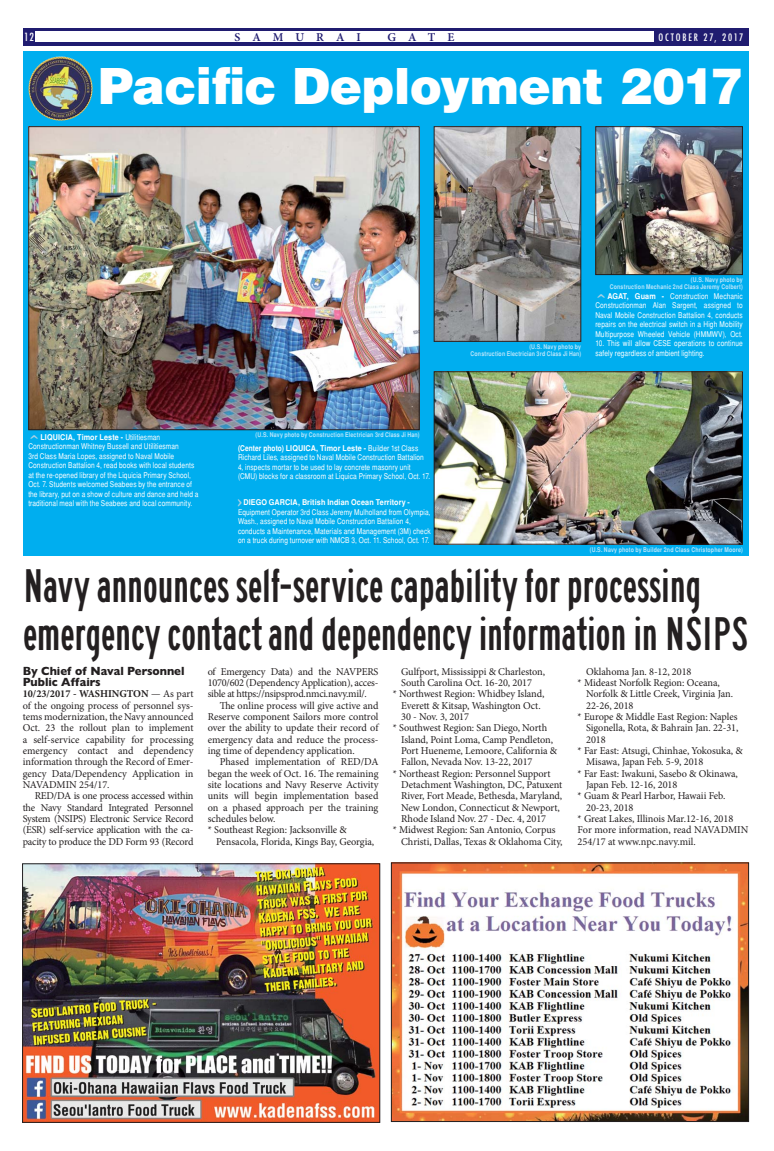
<style>
.page{position:relative;width:774px;height:1151px;background:#fff}
.page>*{position:absolute;margin:0;border:0;box-sizing:border-box;transform-origin:0 0}
.t1{font:900 50px "Helvetica";letter-spacing:-.01em;color:#fff}
.t2{font:49px/48px "Roadgeek 2005 Series B";letter-spacing:-.01em;color:#231f20}
.t3{font:700 12px/11.3px "Gill Sans";color:#231f20;scale:.95 1}
.t4{font:600 12px "Minion Pro";letter-spacing:1em;color:#201c70}
.t5{font:500 condensed 11px "Futura";color:#fff}
.t6{font:10.5px/11.3px "Minion Pro";letter-spacing:-.005em;color:#231f20;text-align:justify}
.t7{font:500 condensed 10px "Futura";letter-spacing:.18em;color:#fff}
.t8{font:condensed 8px/9.5px "Helvetica";letter-spacing:.015em;color:#fff}
.t9{font:700 8px "Helvetica";letter-spacing:.015em;color:#fff;scale:.9 1}
.t10{font:8px "OCRA Std";color:#a8d0e4;scale:2 1}
.t11{font:700 condensed 6.5px/7px "Helvetica";letter-spacing:.02em;color:#b9e5fb;text-align:right}
.s1{font-family:"OCRA Std";font-stretch:normal;color:#a8d0e4}
.s2{font-weight:700;font-stretch:normal}
.s3{font-weight:700}
</style>
<div class="page">
<div style="left:23px;top:51px;width:725px;height:505px;background:#00aeef"></div>
<div style="left:23px;top:28px;width:725px;height:17px;background:#201c70"></div>
<div style="left:35px;top:32px;width:618px;height:10px;background:#fff"></div>
<img style="left:436px;top:373px;width:305px;height:170px">
<div style="left:434px;top:371px;width:309px;height:174px;border:1px solid #231f20"></div>
<img style="left:30px;top:128px;width:388px;height:300px">
<div style="left:28px;top:126px;width:392px;height:304px;border:1px solid #231f20"></div>
<img style="left:597px;top:128px;width:144px;height:145px">
<div style="left:595px;top:126px;width:148px;height:149px;border:1px solid #231f20"></div>
<img style="left:436px;top:128px;width:143px;height:212px">
<div style="left:434px;top:126px;width:147px;height:216px;border:1px solid #231f20"></div>
<img style="left:28px;top:56px;width:65px;height:65px">
<img style="left:393px;top:865px;width:354px;height:255px">
<div style="left:391px;top:863px;width:358px;height:259px;border:1px solid #231f20"></div>
<img style="left:24px;top:865px;width:354px;height:256px">
<div style="left:22px;top:863px;width:358px;height:260px;border:1px solid #231f20"></div>
<p class="t5" style="left:24px;top:31px;width:11px">12</p>
<p class="t4" style="left:234px;top:30px;width:128px">SAMURAI</p>
<p class="t4" style="left:388px;top:30px;width:68px">GATE</p>
<p class="t7" style="left:658px;top:31px;width:86px">OCTOBER 27, 2017</p>
<h1 class="t1" style="left:98px;top:58px;width:646px">Pacific Deployment 2017</h1>
<p class="t11" style="left:256px;top:432px;width:165px">(U.S. Navy photo by Construction Electrician 3rd Class Ji Han)</p>
<p class="t8" style="left:28px;top:432px;width:172px"><span class="s1">^</span><span class="s2">LIQUICIA, Timor Leste -</span> Utilitiesman Constructionman Whitney Bussell and Utilitiesman<br>3rd Class Maria Lopes, assigned to Naval Mobile Construction Battalion 4, read books with local students at the re-opened library of the Liquicia Primary School, Oct. 7. Students welcomed Seabees by the entrance of the library, put on a show of culture and dance and held a traditional meal with the Seabees and local community.</p>
<p class="t8" style="left:238px;top:443px;width:194px"><span class="s3">(Center photo)</span> <span class="s2">LIQUICA, Timor Leste -</span> Builder 1st Class Richard Liles, assigned to Naval Mobile Construction Battalion 4, inspects mortar to be used to lay concrete masonry unit (CMU) blocks for a classroom at Liquica Primary School, Oct. 17.</p>
<p class="t10" style="left:244px;top:497px;width:7px;rotate:90deg">^</p>
<p class="t9" style="left:243px;top:498px;width:186px">DIEGO GARCIA, British Indian Ocean Territory -</p>
<p class="t8" style="left:238px;top:507px;width:194px">Equipment Operator 3rd Class Jeremy Mulholland from Olympia, Wash., assigned to Naval Mobile Construction Battalion 4, conducts a Maintenance, Materials and Management (3M) check on a truck during turnover with NMCB 3, Oct. 11. School, Oct. 17.</p>
<p class="t11" style="left:470px;top:344px;width:112px">(U.S. Navy photo by<br>Construction Electrician 3rd Class Ji Han)</p>
<p class="t11" style="left:610px;top:277px;width:134px">(U.S. Navy photo by<br>Construction Mechanic 2nd Class Jeremy Colbert)</p>
<p class="t8" style="left:595px;top:291px;width:149px;text-align:justify"><span class="s1">^</span><span class="s2">AGAT, Guam -</span> Construction Mechanic Constructionman Alan Sargent, assigned to Naval Mobile Construction Battalion 4, conducts repairs on the electrical switch in a High Mobility Multipurpose Wheeled Vehicle (HMMWV), Oct.</p>
<p class="t8" style="left:595px;top:339px;width:149px">10. This will allow CESE operations to continue safely regardless of ambient lighting.</p>
<p class="t11" style="left:590px;top:546px;width:154px">(U.S. Navy photo by Builder 2nd Class Christopher Moore)</p>
<h2 class="t2" style="left:23px;top:567px;width:727px">Navy announces self-service capability for processing emergency contact and dependency information in NSIPS</h2>
<p class="t3" style="left:23px;top:665px;width:172px">By Chief of Naval Personnel<br>Public Affairs</p>
<p class="t6" style="left:23px;top:689px;width:172px"><span class="s3">10/23/2017 - WASHINGTON</span> — As part of the ongoing process of personnel sys&shy;tems modernization, the Navy announced Oct. 23 the rollout plan to implement a self-service capability for processing emergency contact and dependency information through the Record of Emer&shy;gency Data/Dependency Application in NAVADMIN 254/17.</p>
<p class="t6" style="left:23px;top:791px;width:172px;text-indent:12px">RED/DA is one process accessed within the Navy Standard Integrated Personnel System (NSIPS) Electronic Service Record (ESR) self-service application with the ca&shy;pacity to produce the DD Form 93 (Record</p>
<p class="t6" style="left:208px;top:667px;width:172px">of Emergency Data) and the NAVPERS 1070/602 (Dependency Application), acces&shy;sible at https://nsipsprod.nmci.navy.mil/.</p>
<p class="t6" style="left:208px;top:701px;width:172px;text-indent:12px">The online process will give active and Reserve component Sailors more control over the ability to update their record of emergency data and reduce the process&shy;ing time of dependency application.</p>
<p class="t6" style="left:208px;top:757px;width:172px;text-align:left;text-indent:12px">Phased implementation of RED/DA began the week of Oct. 16. The remaining site locations and Navy Reserve Activity units will begin implementation based on a phased approach per the training schedules below.<br>* Southeast Region: Jacksonville &amp;</p>
<p class="t6" style="left:216px;top:837px;width:160px">Pensacola, Florida, Kings Bay, Georgia,</p>
<p class="t6" style="left:401px;top:667px;width:146px">Gulfport, Mississippi &amp; Charleston,</p>
<p class="t6" style="left:401px;top:678px;width:132px">South Carolina Oct. 16-20, 2017</p>
<p class="t6" style="left:393px;top:689px;width:153px">* Northwest Region: Whidbey Island,</p>
<p class="t6" style="left:401px;top:701px;width:141px">Everett &amp; Kitsap, Washington Oct.</p>
<p class="t6" style="left:401px;top:712px;width:69px">30 - Nov. 3, 2017</p>
<p class="t6" style="left:393px;top:723px;width:156px">* Southwest Region: San Diego, North</p>
<p class="t6" style="left:401px;top:735px;width:154px">Island, Point Loma, Camp Pendleton,</p>
<p class="t6" style="left:401px;top:746px;width:157px">Port Hueneme, Lemoore, California &amp;</p>
<p class="t6" style="left:401px;top:757px;width:133px">Fallon, Nevada Nov. 13-22, 2017</p>
<p class="t6" style="left:393px;top:769px;width:159px">* Northeast Region: Personnel Support</p>
<p class="t6" style="left:401px;top:780px;width:163px">Detachment Washington, DC, Patuxent</p>
<p class="t6" style="left:401px;top:791px;width:163px">River, Fort Meade, Bethesda, Maryland,</p>
<p class="t6" style="left:401px;top:803px;width:160px">New London, Connecticut &amp; Newport,</p>
<p class="t6" style="left:401px;top:814px;width:147px">Rhode Island Nov. 27 - Dec. 4, 2017</p>
<p class="t6" style="left:393px;top:825px;width:164px">* Midwest Region: San Antonio, Corpus</p>
<p class="t6" style="left:401px;top:837px;width:163px">Christi, Dallas, Texas &amp; Oklahoma City,</p>
<p class="t6" style="left:586px;top:667px;width:107px">Oklahoma Jan. 8-12, 2018</p>
<p class="t6" style="left:578px;top:678px;width:144px">* Mideast Norfolk Region: Oceana,</p>
<p class="t6" style="left:586px;top:689px;width:148px">Norfolk &amp; Little Creek, Virginia Jan.</p>
<p class="t6" style="left:586px;top:701px;width:49px">22-26, 2018</p>
<p class="t6" style="left:578px;top:712px;width:161px">* Europe &amp; Middle East Region: Naples</p>
<p class="t6" style="left:586px;top:723px;width:154px">Sigonella, Rota, &amp; Bahrain Jan. 22-31,</p>
<p class="t6" style="left:586px;top:735px;width:21px">2018</p>
<p class="t6" style="left:578px;top:746px;width:167px">* Far East: Atsugi, Chinhae, Yokosuka, &amp;</p>
<p class="t6" style="left:586px;top:757px;width:119px">Misawa, Japan Feb. 5-9, 2018</p>
<p class="t6" style="left:578px;top:769px;width:162px">* Far East: Iwakuni, Sasebo &amp; Okinawa,</p>
<p class="t6" style="left:586px;top:780px;width:93px">Japan Feb. 12-16, 2018</p>
<p class="t6" style="left:578px;top:791px;width:149px">* Guam &amp; Pearl Harbor, Hawaii Feb.</p>
<p class="t6" style="left:586px;top:803px;width:49px">20-23, 2018</p>
<p class="t6" style="left:578px;top:814px;width:157px">* Great Lakes, Illinois Mar.12-16, 2018</p>
<p class="t6" style="left:578px;top:825px;width:172px">For more information, read NAVADMIN</p>
<p class="t6" style="left:578px;top:837px;width:120px">254/17 at www.npc.navy.mil.</p>
</div>
